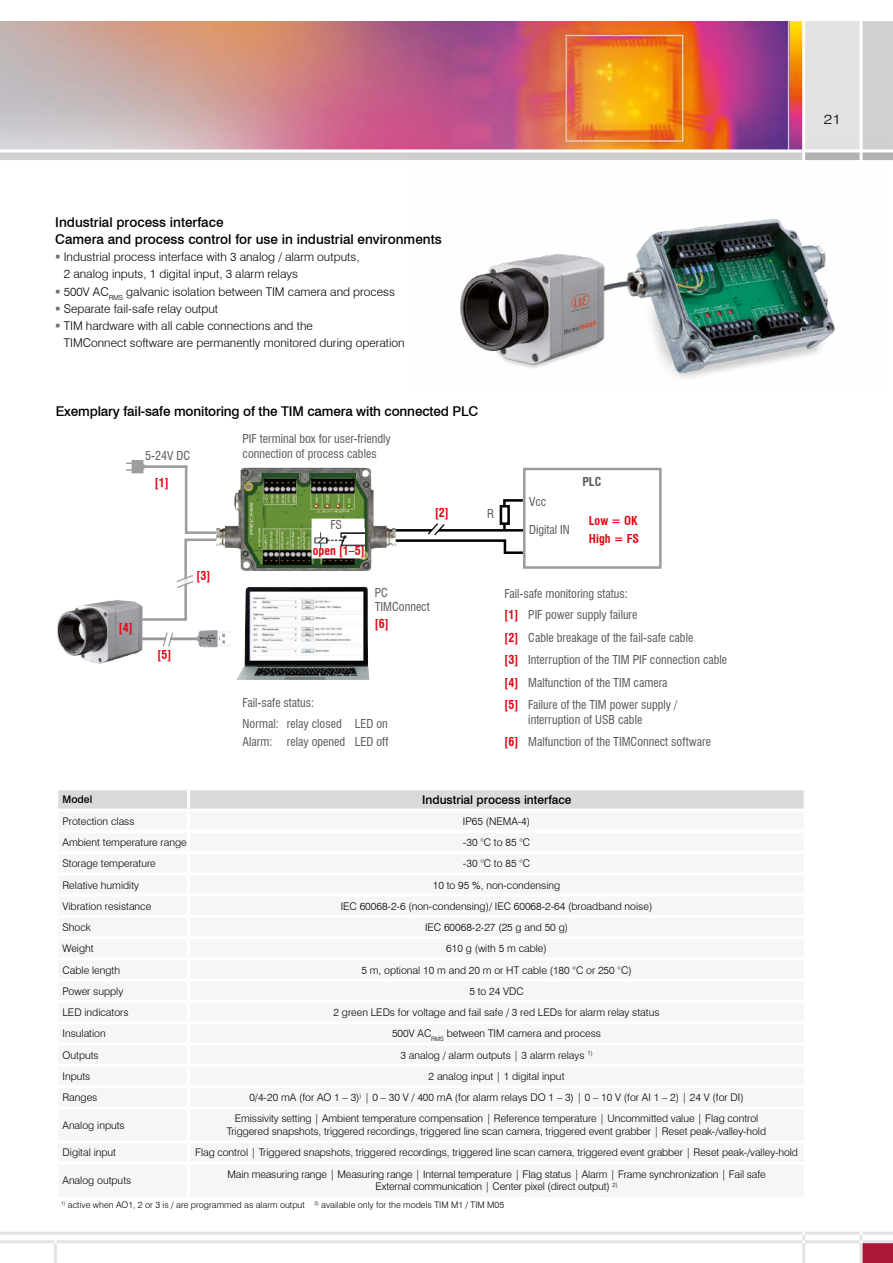
<style>
.page{position:relative;width:893px;height:1263px;background:#fff}
.page>*{position:absolute;margin:0;border:0;box-sizing:border-box;transform-origin:0 0}
.t1{font:500 13.5px/17.2px "Swiss 721 BT";color:#000}
.t2{font:300 13.5px "Swiss 721 BT";color:#000;scale:1.18 1}
.t3{font:condensed 12px/22.6px "Swiss 721 BT";color:#575756}
.t4{font:300 12px/17.2px "Swiss 721 BT";color:#000}
.t5{font:700 condensed 12px/17.7px "Swiss 721 BT";color:#e30613}
.t6{font:500 12px "Swiss 721 BT";color:#000}
.t7{font:700 condensed 12px "Swiss 721 BT";color:#575756}
.t8{font:300 10.5px/12.6px "Swiss 721 BT";color:#000;text-align:center}
.t9{font:500 10.5px "Swiss 721 BT";color:#000}
.t10{font:300 9px "Swiss 721 BT";color:#000}
.s1{font-weight:700;color:#e30613}
</style>
<div class="page">
<div style="left:863px;top:1243px;width:30px;height:20px;background:#aa1836"></div>
<div style="left:0;top:21px;width:893px;height:141px;background:#d0d0d0"></div>
<div style="left:804px;top:21px;width:57px;height:130px;background:#e2e2e2"></div>
<div style="left:805px;top:152px;width:88px;height:10px;background:#b3b2b2"></div>
<img style="left:0;top:21px;width:802px;height:128px">
<hr style="left:802px;top:0;width:3px;height:164px;background:#fff">
<hr style="left:0;top:149px;width:893px;height:3px;background:#fff">
<hr style="left:0;top:160px;width:893px;height:3px;background:#fff">
<hr style="left:0;top:1240px;width:893px;height:3px;background:#e3e3e3">
<hr style="left:0;top:1232px;width:893px;height:3px;background:#e3e3e3">
<hr style="left:860px;top:0;width:3px;height:164px;background:#fff">
<hr style="left:54px;top:1240px;width:3px;height:23px;background:#e3e3e3">
<hr style="left:860px;top:1232px;width:3px;height:31px;background:#e3e3e3">
<hr style="left:802px;top:1232px;width:3px;height:31px;background:#e3e3e3">
<svg style="left:58px;top:790px;width:746px;height:19px;background:#dbdbdb"></svg>
<hr style="left:187px;top:790px;width:3px;height:19px;background:#fff">
<img style="left:409px;top:140px;width:475px;height:238px">
<img style="left:57px;top:599px;width:86px;height:65px">
<img style="left:174px;top:630px;width:56px;height:18px">
<svg style="left:166px;top:632px;width:8px;height:15px"></svg>
<img style="left:141px;top:625px;width:25px;height:28px">
<svg style="left:126px;top:460px;width:88px;height:162px"></svg>
<div style="left:523px;top:468px;width:139px;height:101px;border:3px solid #9a9d9c"></div>
<svg style="left:399px;top:498px;width:126px;height:57px"></svg>
<img style="left:214px;top:467px;width:185px;height:104px">
<img style="left:240px;top:473px;width:132px;height:94px">
<img style="left:236px;top:586px;width:133px;height:94px">
<img style="left:252px;top:595px;width:110px;height:60px">
<div style="left:312px;top:519px;width:52px;height:39px;background:#fff"></div>
<img style="left:314px;top:532px;width:50px;height:17px">
<p class="t2" style="left:824px;top:111px;width:16px">21</p>
<p class="t1" style="left:55px;top:213px;width:388px">Industrial process interface<br>Camera and process control for use in industrial environments</p>
<p class="t4" style="left:64px;top:248px;width:342px">Industrial process interface with 3 analog / alarm outputs,<br>2 analog inputs, 1 digital input, 3 alarm relays<br>500V AC<sub>RMS</sub> galvanic isolation between TIM camera and process Separate fail-safe relay output<br>TIM hardware with all cable connections and the<br>TIMConnect software are permanently monitored during operation</p>
<p class="t1" style="left:56px;top:403px;width:424px">Exemplary fail-safe monitoring of the TIM camera with connected PLC</p>
<p class="t3" style="left:145px;top:445px;width:46px">5-24V DC</p>
<p class="t5" style="left:155px;top:474px;width:15px">[1]</p>
<p class="t5" style="left:119px;top:619px;width:15px">[4]</p>
<p class="t5" style="left:158px;top:646px;width:15px">[5]</p>
<p class="t5" style="left:196px;top:567px;width:15px">[3]</p>
<p class="t3" style="left:243px;top:432px;width:150px;line-height:14.4px">PIF terminal box for user-friendly connection of process cables</p>
<p class="t3" style="left:330px;top:513px;width:13px">FS</p>
<p class="t5" style="left:313px;top:542px;width:53px">open [1–5]</p>
<p class="t5" style="left:435px;top:504px;width:15px">[2]</p>
<p class="t3" style="left:487px;top:502px;width:9px">R</p>
<p class="t3" style="left:375px;top:585px;width:56px;line-height:14.4px">PC<br>TIMConnect</p>
<p class="t5" style="left:375px;top:615px;width:15px">[6]</p>
<p class="t3" style="left:243px;top:692px;width:147px;line-height:21.1px">Fail-safe status:<br>Normal: relay closed LED on</p>
<p class="t3" style="left:243px;top:731px;width:147px">Alarm: relay opened LED off</p>
<p class="t7" style="left:582px;top:474px;width:20px">PLC</p>
<p class="t3" style="left:529px;top:490px;width:19px">Vcc</p>
<p class="t3" style="left:529px;top:518px;width:42px">Digital IN</p>
<p class="t5" style="left:589px;top:512px;width:52px">Low = OK<br>High = FS</p>
<p class="t3" style="left:504px;top:583px;width:134px;line-height:21.1px">Fail-safe monitoring status: <span class="s1">[1]</span> PIF power supply failure</p>
<p class="t3" style="left:504px;top:626px;width:224px"><span class="s1">[2]</span> Cable breakage of the fail-safe cable<br><span class="s1">[3]</span> Interruption of the TIM PIF connection cable <span class="s1">[4]</span> Malfunction of the TIM camera<br><span class="s1">[5]</span> Failure of the TIM power supply /</p>
<p class="t3" style="left:504px;top:708px;width:208px;text-indent:24px">interruption of USB cable<br><span class="s1">[6]</span> Malfunction of the TIMConnect software</p>
<p class="t9" style="left:63px;top:793px;width:31px">Model</p>
<p class="t6" style="left:422px;top:792px;width:151px">Industrial process interface</p>
<p class="t8" style="left:63px;top:815px;width:74px">Protection class</p>
<p class="t8" style="left:463px;top:815px;width:69px">IP65 (NEMA-4)</p>
<p class="t8" style="left:63px;top:836px;width:126px">Ambient temperature range</p>
<p class="t8" style="left:463px;top:836px;width:69px">-30 °C to 85 °C</p>
<p class="t8" style="left:63px;top:857px;width:95px">Storage temperature</p>
<p class="t8" style="left:463px;top:857px;width:69px">-30 °C to 85 °C</p>
<p class="t8" style="left:63px;top:878px;width:78px">Relative humidity</p>
<p class="t8" style="left:433px;top:878px;width:129px">10 to 95 %, non-condensing</p>
<p class="t8" style="left:63px;top:900px;width:90px">Vibration resistance</p>
<p class="t8" style="left:341px;top:900px;width:313px">IEC 60068-2-6 (non-condensing)/ IEC 60068-2-64 (broadband noise)</p>
<p class="t8" style="left:63px;top:921px;width:30px">Shock</p>
<p class="t8" style="left:425px;top:921px;width:144px">IEC 60068-2-27 (25 g and 50 g)</p>
<p class="t8" style="left:63px;top:942px;width:33px">Weight</p>
<p class="t8" style="left:446px;top:942px;width:102px">610 g (with 5 m cable)</p>
<p class="t8" style="left:63px;top:963px;width:59px">Cable length</p>
<p class="t8" style="left:361px;top:963px;width:272px">5 m, optional 10 m and 20 m or HT cable (180 °C or 250 °C)</p>
<p class="t8" style="left:63px;top:985px;width:62px">Power supply</p>
<p class="t8" style="left:469px;top:985px;width:56px">5 to 24 VDC</p>
<p class="t8" style="left:63px;top:1006px;width:68px">LED indicators</p>
<p class="t8" style="left:334px;top:1006px;width:327px">2 green LEDs for voltage and fail safe / 3 red LEDs for alarm relay status</p>
<p class="t8" style="left:63px;top:1027px;width:45px">Insulation</p>
<p class="t8" style="left:392px;top:1027px;width:211px">500V AC<sub>RMS</sub> between TIM camera and process</p>
<p class="t8" style="left:63px;top:1048px;width:38px">Outputs</p>
<p class="t8" style="left:401px;top:1048px;width:194px">3 analog / alarm outputs | 3 alarm relays <sup>1)</sup></p>
<p class="t8" style="left:63px;top:1070px;width:29px">Inputs</p>
<p class="t8" style="left:429px;top:1070px;width:137px">2 analog input | 1 digital input</p>
<p class="t8" style="left:63px;top:1091px;width:36px">Ranges</p>
<p class="t8" style="left:249px;top:1091px;width:496px">0/4-20 mA (for AO 1 – 3)<sup>)</sup> | 0 – 30 V / 400 mA (for alarm relays DO 1 – 3) | 0 – 10 V (for AI 1 – 2) | 24 V (for DI)</p>
<p class="t8" style="left:63px;top:1119px;width:64px">Analog inputs</p>
<p class="t8" style="left:227px;top:1112px;width:541px">Emissivity setting | Ambient temperature compensation | Reference temperature | Uncommitted value | Flag control<br>Triggered snapshots, triggered recordings, triggered line scan camera, triggered event grabber | Reset peak-/valley-hold</p>
<p class="t8" style="left:63px;top:1146px;width:55px">Digital input</p>
<p class="t8" style="left:195px;top:1146px;width:604px">Flag control | Triggered snapshots, triggered recordings, triggered line scan camera, triggered event grabber | Reset peak-/valley-hold</p>
<p class="t8" style="left:63px;top:1174px;width:70px">Analog outputs</p>
<p class="t8" style="left:227px;top:1167px;width:540px">Main measuring range | Measuring range | Internal temperature | Flag status | Alarm | Frame synchronization | Fail safe<br>External communication | Center pixel (direct output) <sup>2)</sup></p>
<p class="t10" style="left:61px;top:1199px;width:445px"><sup>1)</sup> active when AO1, 2 or 3 is / are programmed as alarm output <sup>2)</sup> available only for the models TIM M1 / TIM M05</p>
</div>
